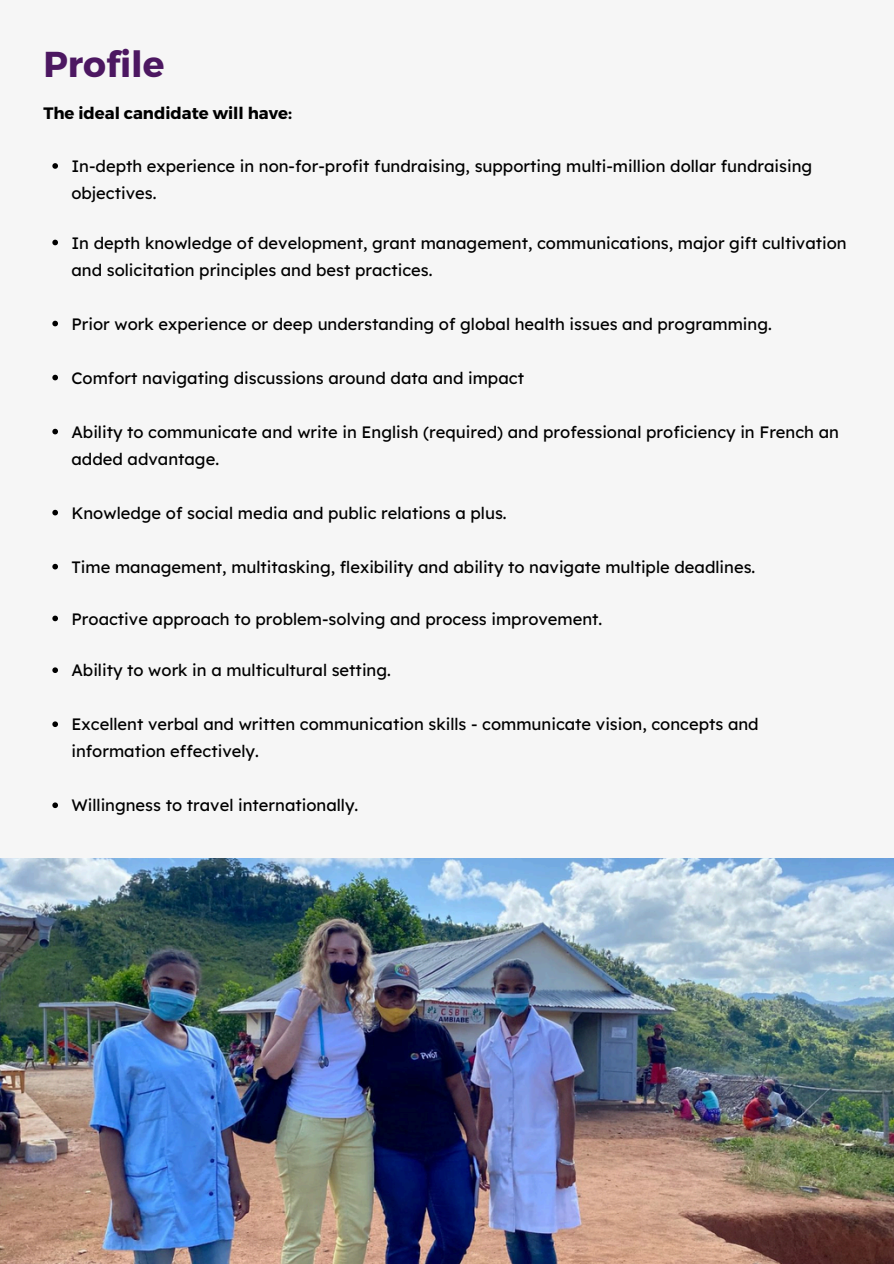
<style>
.page{position:relative;width:894px;height:1264px;background:#fff}
.page>*{position:absolute;margin:0;border:0;box-sizing:border-box;transform-origin:0 0}
.t1{font:700 36px "Montserrat";color:#4c1761}
.t2{font:16.5px/27px "Lexend Deca";color:#000}
.t3{font:700 16.5px "Montserrat";color:#000}
</style>
<div class="page">
<div style="left:0;top:0;width:893px;height:1263px;background:#f6f6f6"></div>
<svg style="left:52px;top:163px;width:6px;height:6px"></svg>
<svg style="left:52px;top:240px;width:6px;height:5px"></svg>
<svg style="left:52px;top:321px;width:6px;height:5px"></svg>
<svg style="left:52px;top:375px;width:6px;height:5px"></svg>
<svg style="left:52px;top:429px;width:6px;height:5px"></svg>
<svg style="left:52px;top:510px;width:6px;height:5px"></svg>
<svg style="left:52px;top:564px;width:6px;height:5px"></svg>
<svg style="left:52px;top:615px;width:6px;height:6px"></svg>
<svg style="left:52px;top:667px;width:6px;height:6px"></svg>
<svg style="left:52px;top:721px;width:6px;height:6px"></svg>
<svg style="left:52px;top:802px;width:6px;height:6px"></svg>
<img style="left:0;top:858px;width:893px;height:405px">
<p class="t1" style="left:43px;top:40px;width:123px">Profile</p>
<h1 class="t3" style="left:43px;top:103px;width:250px">The ideal candidate will have:</h1>
<h2 class="t2" style="left:71px;top:152px;width:742px">In-depth experience in non-for-profit fundraising, supporting multi-million dollar fundraising objectives.</h2>
<p class="t2" style="left:71px;top:229px;width:776px">In depth knowledge of development, grant management, communications, major gift cultivation and solicitation principles and best practices.</p>
<p class="t2" style="left:71px;top:310px;width:701px">Prior work experience or deep understanding of global health issues and programming.</p>
<p class="t2" style="left:71px;top:364px;width:454px">Comfort navigating discussions around data and impact</p>
<p class="t2" style="left:71px;top:418px;width:768px">Ability to communicate and write in English (required) and professional proficiency in French an added advantage.</p>
<p class="t2" style="left:71px;top:499px;width:436px">Knowledge of social media and public relations a plus.</p>
<p class="t2" style="left:71px;top:553px;width:685px">Time management, multitasking, flexibility and ability to navigate multiple deadlines.</p>
<p class="t2" style="left:71px;top:605px;width:532px">Proactive approach to problem-solving and process improvement.</p>
<p class="t2" style="left:71px;top:656px;width:321px">Ability to work in a multicultural setting.</p>
<p class="t2" style="left:71px;top:710px;width:688px">Excellent verbal and written communication skills - communicate vision, concepts and information effectively.</p>
<p class="t2" style="left:71px;top:791px;width:288px">Willingness to travel internationally.</p>
</div>
